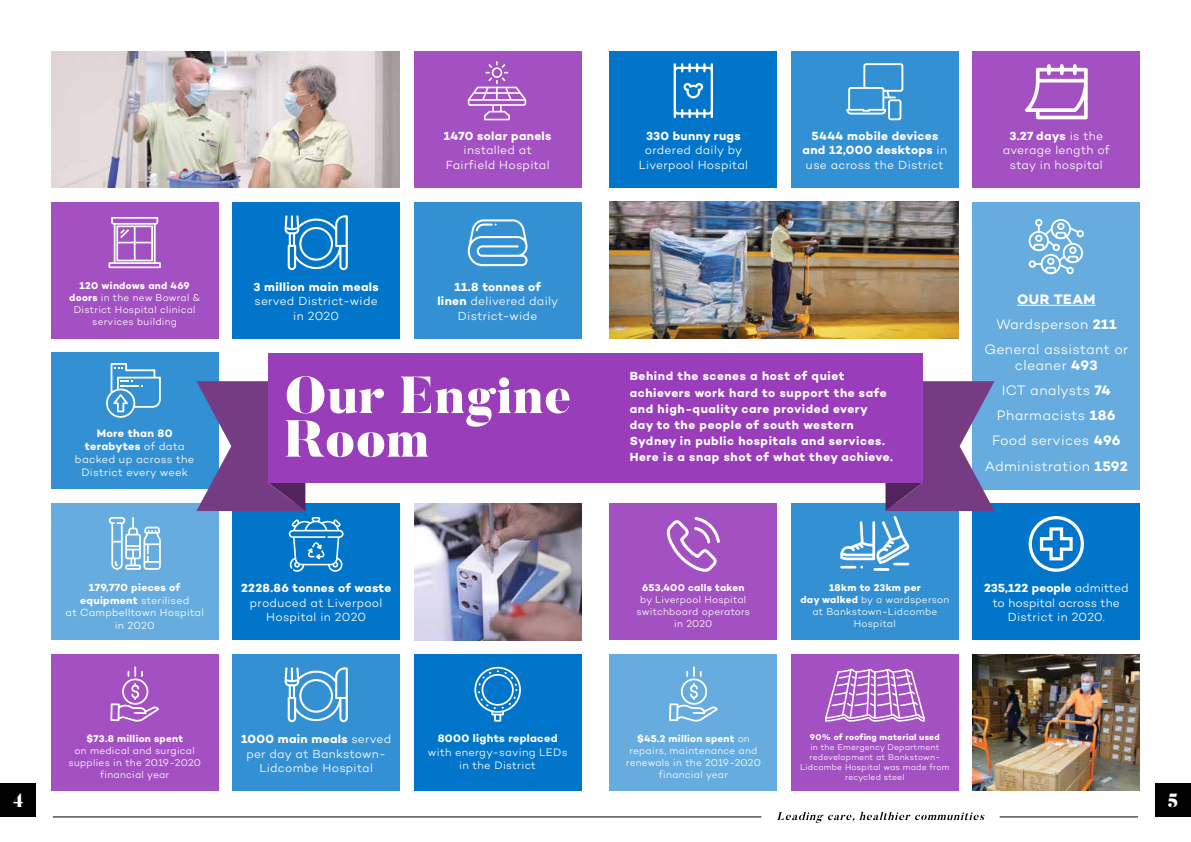
<style>
.page{position:relative;width:1191px;height:842px;background:#fff}
.page>*{position:absolute;margin:0;border:0;box-sizing:border-box;transform-origin:0 0}
.t1{font:900 51.8px/43.6px "Butler";color:#fff}
.t2{font:900 19px "Butler";color:#fff}
.t3{font:14px/25.1px "Campton Light DEMO";letter-spacing:.02em;color:#fff;text-align:center}
.t4{font:14px "Campton Bold DEMO";letter-spacing:.04em;color:#fff}
.t5{font:12px/16.1px "Campton Bold DEMO";letter-spacing:.035em;color:#fff;text-align:center}
.t6{font:12px/14.4px "Campton Light DEMO";letter-spacing:.02em;color:#fff;text-align:center}
.t7{font:12px "Campton Bold DEMO";letter-spacing:.01em;color:#fff}
.t8{font:11px/13.2px "Campton Light DEMO";letter-spacing:.025em;color:#fff;text-align:center}
.t9{font:11px/13.2px "Campton Bold DEMO";letter-spacing:.03em;color:#fff;text-align:center}
.t10{font:10.5px/12.6px "Campton Light DEMO";letter-spacing:.025em;color:#fff;text-align:center}
.t11{font:10.5px "Campton Bold DEMO";letter-spacing:.025em;color:#fff}
.t12{font:10px/12px "Campton Light DEMO";letter-spacing:.025em;color:#fff;text-align:center}
.t13{font:10px "Campton Bold DEMO";letter-spacing:.03em;color:#fff}
.t14{font:8.5px/10px "Campton Light DEMO";letter-spacing:.025em;color:#fff;text-align:center}
.t15{font:8.5px "Campton Bold DEMO";letter-spacing:.03em;color:#fff}
.s1{font-family:"Campton Bold DEMO"}
.s2{font-family:"Campton Light DEMO"}
</style>
<div class="page">
<div style="left:1155px;top:784px;width:36px;height:33px;background:#000"></div>
<div style="left:0;top:784px;width:36px;height:33px;background:#000"></div>
<hr style="left:53px;top:816px;width:708px;height:1px;background:#000">
<svg style="left:777px;top:812px;width:207px;height:11px"></svg>
<hr style="left:999px;top:816px;width:139px;height:1px;background:#000">
<img style="left:51px;top:51px;width:349px;height:137px">
<img style="left:609px;top:202px;width:349px;height:136px">
<img style="left:414px;top:511px;width:167px;height:129px">
<img style="left:972px;top:654px;width:168px;height:137px">
<div style="left:51px;top:202px;width:167px;height:136px;background:#a350c2"></div>
<div style="left:51px;top:654px;width:167px;height:137px;background:#a350c2"></div>
<div style="left:51px;top:353px;width:167px;height:136px;background:#3390d3"></div>
<div style="left:51px;top:503px;width:167px;height:137px;background:#66acde"></div>
<div style="left:232px;top:503px;width:168px;height:137px;background:#0075c9"></div>
<div style="left:232px;top:202px;width:168px;height:136px;background:#0075c9"></div>
<div style="left:232px;top:654px;width:168px;height:137px;background:#3390d3"></div>
<div style="left:414px;top:202px;width:167px;height:136px;background:#3390d3"></div>
<div style="left:414px;top:51px;width:167px;height:137px;background:#a350c2"></div>
<div style="left:609px;top:51px;width:168px;height:137px;background:#0075c9"></div>
<div style="left:791px;top:51px;width:167px;height:137px;background:#3390d3"></div>
<div style="left:972px;top:51px;width:168px;height:137px;background:#a350c2"></div>
<div style="left:414px;top:654px;width:167px;height:137px;background:#0075c9"></div>
<div style="left:609px;top:503px;width:168px;height:137px;background:#a350c2"></div>
<div style="left:609px;top:654px;width:168px;height:137px;background:#66acde"></div>
<div style="left:791px;top:503px;width:167px;height:137px;background:#3390d3"></div>
<div style="left:791px;top:654px;width:167px;height:137px;background:#a350c2"></div>
<div style="left:972px;top:503px;width:168px;height:137px;background:#0075c9"></div>
<div style="left:972px;top:202px;width:168px;height:287px;background:#66acde"></div>
<hr style="left:1017px;top:305px;width:78px;height:1px;background:#fff">
<svg style="left:108px;top:217px;width:53px;height:51px"></svg>
<svg style="left:284px;top:215px;width:64px;height:56px"></svg>
<svg style="left:284px;top:667px;width:64px;height:56px"></svg>
<svg style="left:467px;top:219px;width:61px;height:47px"></svg>
<svg style="left:468px;top:61px;width:58px;height:59px"></svg>
<svg style="left:673px;top:63px;width:40px;height:55px"></svg>
<svg style="left:109px;top:517px;width:52px;height:53px"></svg>
<svg style="left:110px;top:666px;width:49px;height:56px"></svg>
<svg style="left:669px;top:666px;width:49px;height:56px"></svg>
<svg style="left:289px;top:517px;width:54px;height:55px"></svg>
<svg style="left:474px;top:667px;width:47px;height:55px"></svg>
<svg style="left:1024px;top:64px;width:63px;height:55px"></svg>
<svg style="left:666px;top:517px;width:54px;height:55px"></svg>
<svg style="left:825px;top:668px;width:99px;height:54px"></svg>
<hr style="left:873px;top:568px;width:16px;height:3px;background:#fff">
<svg style="left:1028px;top:516px;width:56px;height:56px"></svg>
<svg style="left:1028px;top:219px;width:56px;height:55px"></svg>
<svg style="left:840px;top:516px;width:70px;height:52px"></svg>
<svg style="left:196px;top:381px;width:798px;height:130px"></svg>
<div style="left:268px;top:353px;width:654px;height:130px;background:#993dbb"></div>
<svg style="left:106px;top:363px;width:55px;height:55px"></svg>
<svg style="left:846px;top:63px;width:57px;height:57px"></svg>
<p class="t5" style="left:444px;top:128px;width:109px">1470 solar panels</p>
<p class="t6" style="left:446px;top:143px;width:105px">installed at<br>Fairfield Hospital</p>
<p class="t13" style="left:80px;top:280px;width:112px">120 windows and 469</p>
<p class="t12" style="left:69px;top:292px;width:132px"><span class="s1">doors</span> in the new Bowral &amp;<br>District Hospital clinical services building</p>
<p class="t9" style="left:85px;top:426px;width:101px">More than 80 terabytes <span class="s2">of data</span></p>
<p class="t8" style="left:75px;top:453px;width:121px">backed up across the<br>District every week</p>
<p class="t5" style="left:253px;top:279px;width:127px">3 million main meals</p>
<p class="t6" style="left:254px;top:294px;width:125px">served District-wide in 2020</p>
<p class="t5" style="left:454px;top:279px;width:88px">11.8 tonnes of</p>
<p class="t6" style="left:437px;top:294px;width:123px"><span class="s1">linen</span> delivered daily<br>District-wide</p>
<h1 class="t1" style="left:284px;top:375px;width:288px">Our Engine<br>Room</h1>
<p class="t11" style="left:89px;top:581px;width:93px">179,770 pieces of</p>
<p class="t10" style="left:65px;top:594px;width:140px"><span class="s1">equipment</span> sterilised<br>at Campbelltown Hospital in 2020</p>
<p class="t5" style="left:241px;top:580px;width:152px">2228.86 tonnes of waste</p>
<p class="t6" style="left:250px;top:596px;width:134px">produced at Liverpool<br>Hospital in 2020</p>
<p class="t13" style="left:86px;top:732px;width:98px">$73.8 million spent</p>
<p class="t12" style="left:68px;top:744px;width:134px">on medical and surgical supplies in the 2019-2020 financial year</p>
<p class="t5" style="left:241px;top:731px;width:152px">1000 main meals <span class="s2">served</span></p>
<p class="t6" style="left:246px;top:747px;width:141px">per day at Bankstown-<br>Lidcombe Hospital</p>
<p class="t9" style="left:438px;top:732px;width:121px">8000 lights replaced</p>
<p class="t8" style="left:428px;top:746px;width:141px">with energy-saving LEDs in the District</p>
<p class="t5" style="left:646px;top:128px;width:96px">330 bunny rugs</p>
<p class="t6" style="left:639px;top:143px;width:111px">ordered daily by<br>Liverpool Hospital</p>
<p class="t5" style="left:802px;top:129px;width:146px;line-height:14.4px">5444 mobile devices and 12,000 desktops <span class="s2">in</span></p>
<p class="t6" style="left:806px;top:158px;width:139px">use across the District</p>
<p class="t5" style="left:1009px;top:128px;width:95px">3.27 days <span class="s2">is the</span></p>
<p class="t6" style="left:1003px;top:143px;width:108px">average length of stay in hospital</p>
<p class="t5" style="left:630px;top:368px;width:265px;text-align:left">Behind the scenes a host of quiet achievers work hard to support the safe and high-quality care provided every day to the people of south western Sydney in public hospitals and services.<br>Here is a snap shot of what they achieve.</p>
<p class="t4" style="left:1017px;top:291px;width:80px">OUR TEAM</p>
<p class="t3" style="left:984px;top:312px;width:145px">Wardsperson <span class="s1">211<br></span>General assistant or</p>
<p class="t3" style="left:984px;top:353px;width:145px">cleaner <span class="s1">493<br></span>ICT analysts <span class="s1">74<br></span>Pharmacists <span class="s1">186<br></span>Food services <span class="s1">496<br></span>Administration <span class="s1">1592</span></p>
<p class="t13" style="left:642px;top:582px;width:104px">653,400 calls taken</p>
<p class="t12" style="left:636px;top:594px;width:115px">by Liverpool Hospital switchboard operators in 2020</p>
<p class="t13" style="left:829px;top:582px;width:93px">18km to 23km per</p>
<p class="t12" style="left:800px;top:594px;width:150px"><span class="s1">day walked</span> by a wardsperson at Bankstown-Lidcombe<br>Hospital</p>
<p class="t7" style="left:984px;top:581px;width:146px">235,122 people <span class="s2">admitted</span></p>
<p class="t6" style="left:992px;top:596px;width:129px">to hospital across the<br>District in 2020.</p>
<p class="t13" style="left:637px;top:732px;width:114px">$45.2 million spent <span class="s2">on</span></p>
<p class="t12" style="left:626px;top:744px;width:136px">repairs, maintenance and renewals in the 2019-2020 financial year</p>
<p class="t15" style="left:810px;top:733px;width:131px">90% of roofing material used</p>
<p class="t14" style="left:800px;top:743px;width:151px">in the Emergency Department redevelopment at Bankstown-<br>Lidcombe Hospital was made from recycled steel</p>
<h2 class="t2" style="left:13px;top:789px;width:12px">4</h2>
<h2 class="t2" style="left:1167px;top:789px;width:12px">5</h2>
</div>
